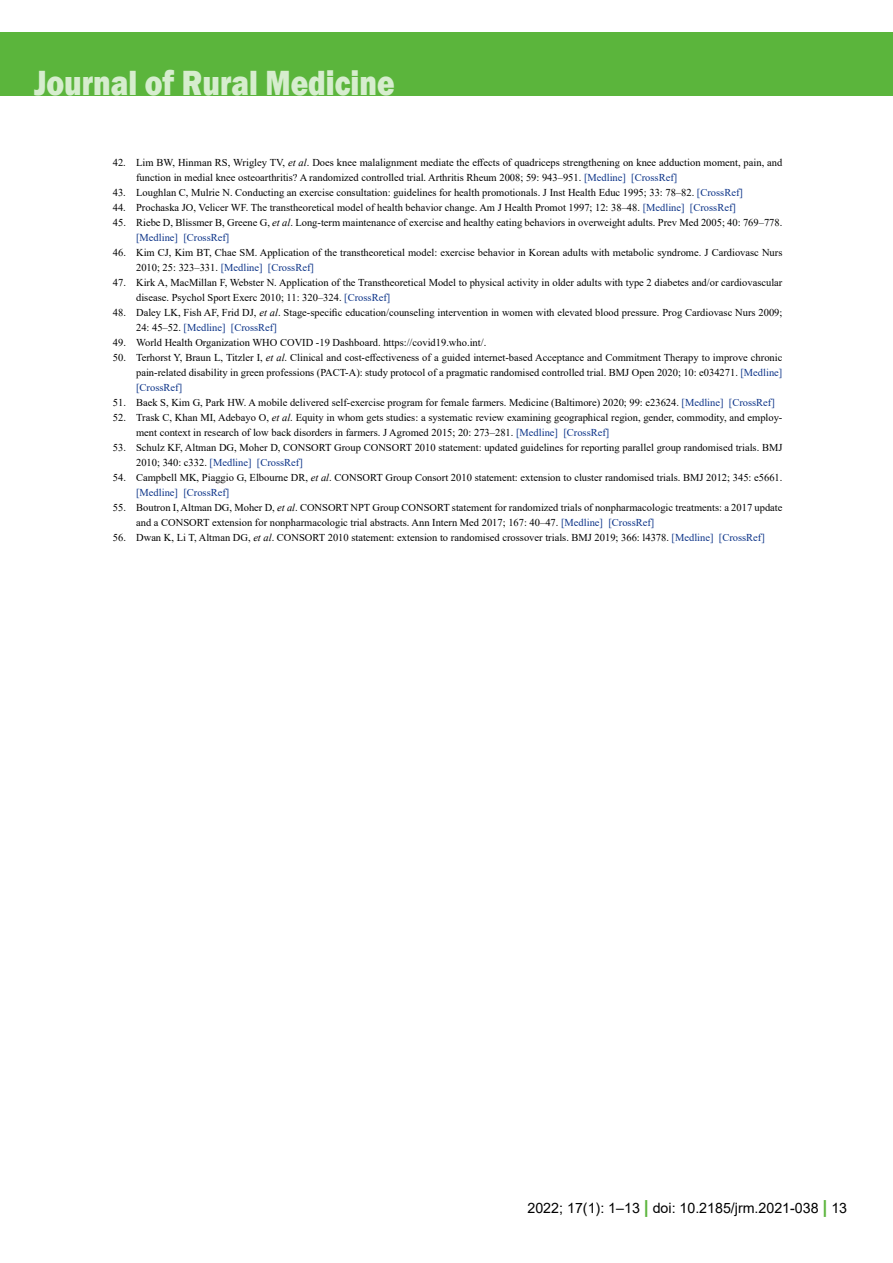
<style>
.page{position:relative;width:893px;height:1263px;background:#fff}
.page>*{position:absolute;margin:0;border:0;box-sizing:border-box;transform-origin:0 0}
.t1{font:800 36px "Franklin Gothic";color:#d6edce;scale:.83 1}
.t2{font:14.25px "Arial";color:#000}
.t3{font:10.5px/15px "Times New Roman";color:#000}
.s1{font-style:italic}
.s2{color:#0c3388}
.s3{font-weight:700;font-size:18px;color:#5bb53c}
</style>
<div class="page">
<div style="left:0;top:32px;width:893px;height:64px;background:#5bb53c"></div>
<h1 class="t1" style="left:34px;top:59px;width:436px">Journal of Rural Medicine</h1>
<p class="t3" style="left:136px;top:155px;width:648px;text-indent:-23px">42. Lim BW, Hinman RS, Wrigley TV, <span class="s1">et al</span>. Does knee malalignment mediate the effects of quadriceps strengthening on knee adduction moment, pain, and function in medial knee osteoarthritis? A randomized controlled trial. Arthritis Rheum 2008; 59: 943–951. <span class="s2">[Medline] [CrossRef]</span></p>
<p class="t3" style="left:113px;top:185px;width:632px">43. Loughlan C, Mulrie N. Conducting an exercise consultation: guidelines for health promotionals. J Inst Health Educ 1995; 33: 78–82. <span class="s2">[CrossRef]</span></p>
<p class="t3" style="left:113px;top:200px;width:625px">44. Prochaska JO, Velicer WF. The transtheoretical model of health behavior change. Am J Health Promot 1997; 12: 38–48. <span class="s2">[Medline] [CrossRef]</span></p>
<p class="t3" style="left:136px;top:215px;width:648px;text-indent:-23px">45. Riebe D, Blissmer B, Greene G, <span class="s1">et al</span>. Long-term maintenance of exercise and healthy eating behaviors in overweight adults. Prev Med 2005; 40: 769–778. <span class="s2">[Medline] [CrossRef]</span></p>
<p class="t3" style="left:136px;top:245px;width:648px;text-indent:-23px">46. Kim CJ, Kim BT, Chae SM. Application of the transtheoretical model: exercise behavior in Korean adults with metabolic syndrome. J Cardiovasc Nurs<br>2010; 25: 323–331. <span class="s2">[Medline] [CrossRef]</span></p>
<p class="t3" style="left:136px;top:275px;width:648px;text-indent:-23px">47. Kirk A, MacMillan F, Webster N. Application of the Transtheoretical Model to physical activity in older adults with type 2 diabetes and/or cardiovascular disease. Psychol Sport Exerc 2010; 11: 320–324. <span class="s2">[CrossRef]</span></p>
<p class="t3" style="left:136px;top:305px;width:648px;text-indent:-23px">48. Daley LK, Fish AF, Frid DJ, <span class="s1">et al</span>. Stage-specific education/counseling intervention in women with elevated blood pressure. Prog Cardiovasc Nurs 2009;<br>24: 45–52. <span class="s2">[Medline] [CrossRef]</span></p>
<p class="t3" style="left:113px;top:335px;width:375px">49. World Health Organization WHO COVID -19 Dashboard. https://covid19.who.int/.</p>
<p class="t3" style="left:136px;top:350px;width:648px;text-align:justify;text-indent:-23px">50. Terhorst Y, Braun L, Titzler I, <span class="s1">et al</span>. Clinical and cost-effectiveness of a guided internet-based Acceptance and Commitment Therapy to improve chronic pain-related disability in green professions (PACT-A): study protocol of a pragmatic randomised controlled trial. BMJ Open 2020; 10: e034271. <span class="s2">[Medline] [CrossRef]</span></p>
<p class="t3" style="left:113px;top:395px;width:664px">51. Baek S, Kim G, Park HW. A mobile delivered self-exercise program for female farmers. Medicine (Baltimore) 2020; 99: e23624. <span class="s2">[Medline] [CrossRef]</span></p>
<p class="t3" style="left:136px;top:410px;width:648px;text-indent:-23px">52. Trask C, Khan MI, Adebayo O, <span class="s1">et al</span>. Equity in whom gets studies: a systematic review examining geographical region, gender, commodity, and employ&shy;ment context in research of low back disorders in farmers. J Agromed 2015; 20: 273–281. <span class="s2">[Medline] [CrossRef]</span></p>
<p class="t3" style="left:136px;top:440px;width:648px;text-indent:-23px">53. Schulz KF, Altman DG, Moher D, CONSORT Group CONSORT 2010 statement: updated guidelines for reporting parallel group randomised trials. BMJ<br>2010; 340: c332. <span class="s2">[Medline] [CrossRef]</span></p>
<p class="t3" style="left:136px;top:470px;width:648px;text-indent:-23px">54. Campbell MK, Piaggio G, Elbourne DR, <span class="s1">et al</span>. CONSORT Group Consort 2010 statement: extension to cluster randomised trials. BMJ 2012; 345: e5661. <span class="s2">[Medline] [CrossRef]</span></p>
<p class="t3" style="left:136px;top:500px;width:648px;text-indent:-23px">55. Boutron I, Altman DG, Moher D, <span class="s1">et al</span>. CONSORT NPT Group CONSORT statement for randomized trials of nonpharmacologic treatments: a 2017 update and a CONSORT extension for nonpharmacologic trial abstracts. Ann Intern Med 2017; 167: 40–47. <span class="s2">[Medline] [CrossRef]</span></p>
<p class="t3" style="left:113px;top:530px;width:653px">56. Dwan K, Li T, Altman DG, <span class="s1">et al</span>. CONSORT 2010 statement: extension to randomised crossover trials. BMJ 2019; 366: l4378. <span class="s2">[Medline] [CrossRef]</span></p>
<h2 class="t2" style="left:527px;top:1198px;width:321px">2022; 17(1): 1–13 <span class="s3">|</span> doi: 10.2185/jrm.2021-038 <span class="s3">|</span> 13</h2>
</div>
